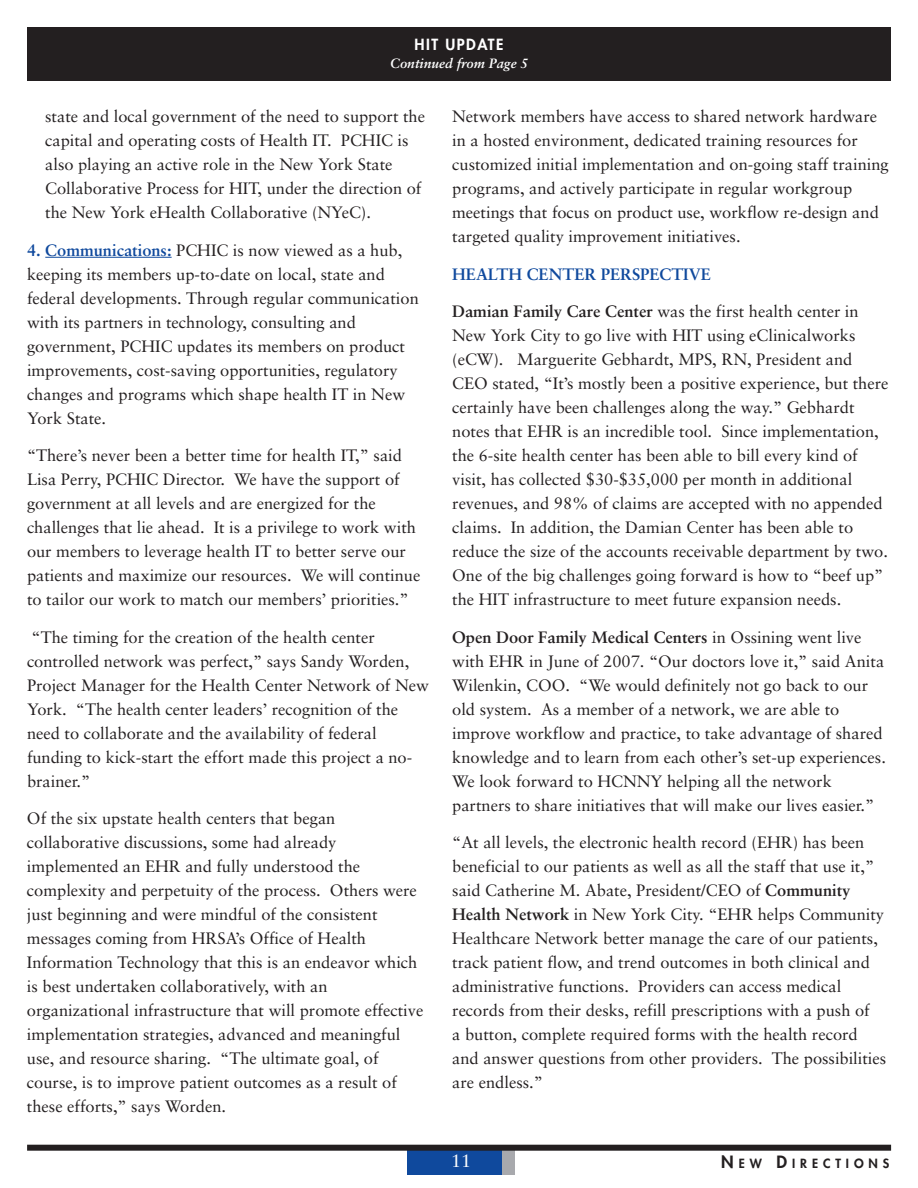
<style>
.page{position:relative;width:918px;height:1188px;background:#fff}
.page>*{position:absolute;margin:0;border:0;box-sizing:border-box;transform-origin:0 0}
.t1{font:18px "Sabon";color:#fff}
.t2{font:16.5px/24px "Sabon";color:#231f20}
.t3{font:700 16.5px "Sabon";color:#0f499d}
.t4{font:800 15px "Futura";letter-spacing:.1em;color:#fff}
.t5{font:italic 700 13.5px "Sabon";color:#fff}
.t6{font:800 12.3px "Futura";letter-spacing:.4em;color:#231f20}
.s1{font-weight:700}
.s2{font-weight:700;color:#0f499d}
.s3{font-size:16.5px}
</style>
<div class="page">
<div style="left:488px;top:1148px;width:27px;height:27px;background:#a8a9ad"></div>
<div style="left:407px;top:1148px;width:95px;height:27px;background:#0f499d"></div>
<div style="left:27px;top:1145px;width:864px;height:6px;background:#231f20"></div>
<div style="left:27px;top:27px;width:864px;height:54px;background:#231f20"></div>
<hr style="left:45px;top:257px;width:127px;height:1px;background:#0f499d">
<p class="t4" style="left:415px;top:37px;width:90px">HIT UPDATE</p>
<p class="t5" style="left:390px;top:57px;width:139px">Continued from Page 5</p>
<p class="t2" style="left:452px;top:106px;width:438px">Network members have access to shared network hardware in a hosted environment, dedicated training resources for customized initial implementation and on-going staff training programs, and actively participate in regular workgroup meetings that focus on product use, workflow re-design and targeted quality improvement initiatives.</p>
<p class="t3" style="left:452px;top:267px;width:260px">HEALTH CENTER PERSPECTIVE</p>
<p class="t2" style="left:452px;top:301px;width:438px"><span class="s1">Damian Family Care Center</span> was the first health center in New York City to go live with HIT using eClinicalworks (eCW). Marguerite Gebhardt, MPS, RN, President and CEO stated, “It’s mostly been a positive experience, but there certainly have been challenges along the way.” Gebhardt notes that EHR is an incredible tool. Since implementation, the 6-site health center has been able to bill every kind of visit, has collected $30-$35,000 per month in additional revenues, and 98% of claims are accepted with no appended claims. In addition, the Damian Center has been able to reduce the size of the accounts receivable department by two.<br>One of the big challenges going forward is how to “beef up” the HIT infrastructure to meet future expansion needs.</p>
<p class="t2" style="left:452px;top:626px;width:435px"><span class="s1">Open Door Family Medical Centers</span> in Ossining went live with EHR in June of 2007. “Our doctors love it,” said Anita Wilenkin, COO. “We would definitely not go back to our old system. As a member of a network, we are able to improve workflow and practice, to take advantage of shared knowledge and to learn from each other’s set-up experiences.<br>We look forward to HCNNY helping all the network partners to share initiatives that will make our lives easier.”</p>
<p class="t2" style="left:452px;top:832px;width:435px">“At all levels, the electronic health record (EHR) has been beneficial to our patients as well as all the staff that use it,” said Catherine M. Abate, President/CEO of <span class="s1">Community Health Network</span> in New York City. “EHR helps Community Healthcare Network better manage the care of our patients, track patient flow, and trend outcomes in both clinical and administrative functions. Providers can access medical records from their desks, refill prescriptions with a push of<br>a button, complete required forms with the health record and answer questions from other providers. The possibilities are endless.”</p>
<p class="t2" style="left:45px;top:106px;width:381px">state and local government of the need to support the capital and operating costs of Health IT. PCHIC is also playing an active role in the New York State Collaborative Process for HIT, under the direction of the New York eHealth Collaborative (NYeC).</p>
<p class="t2" style="left:27px;top:239px;width:393px"><span class="s2">4. Communications:</span> PCHIC is now viewed as a hub, keeping its members up-to-date on local, state and federal developments. Through regular communication with its partners in technology, consulting and government, PCHIC updates its members on product improvements, cost-saving opportunities, regulatory changes and programs which shape health IT in New York State.</p>
<p class="t2" style="left:27px;top:445px;width:395px">“There’s never been a better time for health IT,” said Lisa Perry, PCHIC Director. We have the support of government at all levels and are energized for the challenges that lie ahead. It is a privilege to work with our members to leverage health IT to better serve our patients and maximize our resources. We will continue to tailor our work to match our members’ priorities.”</p>
<p class="t2" style="left:27px;top:626px;width:403px">“The timing for the creation of the health center controlled network was perfect,” says Sandy Worden, Project Manager for the Health Center Network of New York. “The health center leaders’ recognition of the need to collaborate and the availability of federal funding to kick-start the effort made this project a no&shy;brainer.”</p>
<p class="t2" style="left:27px;top:808px;width:398px">Of the six upstate health centers that began collaborative discussions, some had already implemented an EHR and fully understood the complexity and perpetuity of the process. Others were just beginning and were mindful of the consistent messages coming from HRSA’s Office of Health Information Technology that this is an endeavor which is best undertaken collaboratively, with an organizational infrastructure that will promote effective implementation strategies, advanced and meaningful use, and resource sharing. “The ultimate goal, of course, is to improve patient outcomes as a result of these efforts,” says Worden.</p>
<p class="t1" style="left:451px;top:1154px;width:21px">11</p>
<p class="t6" style="left:721px;top:1157px;width:170px"><span class="s3">N</span>EW <span class="s3">D</span>IRECTIONS</p>
</div>
